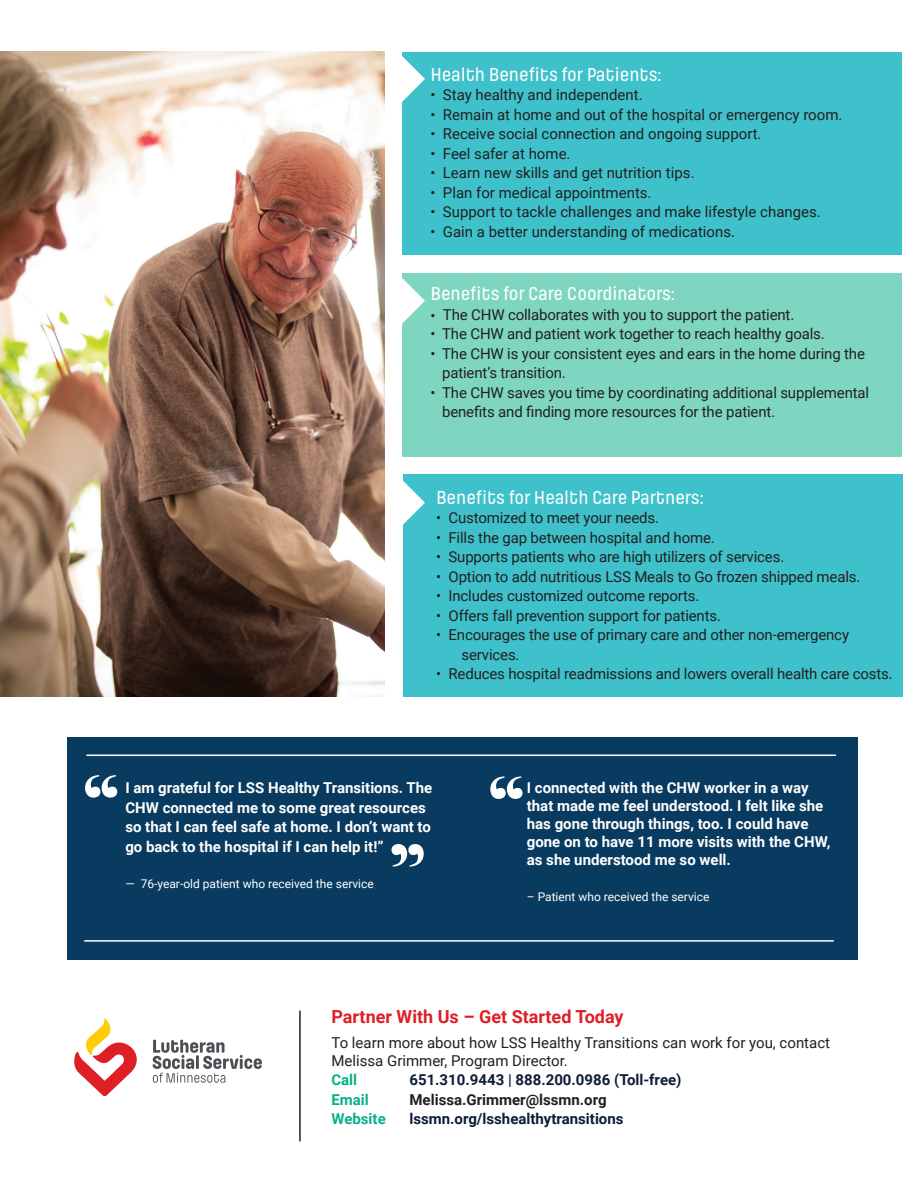
<style>
.page{position:relative;width:918px;height:1188px;background:#fff}
.page>*{position:absolute;margin:0;border:0;box-sizing:border-box;transform-origin:0 0}
.t1{font:500 118.5px "Big Caslon";color:#fff}
.t2{font:500 19.5px "Pilcrow Soft";letter-spacing:-.005em;color:#fff}
.t3{font:700 18px "Roboto";color:#de1f26}
.t4{font:15px/19.5px "Roboto";letter-spacing:-.01em;color:#231f20}
.t5{font:700 15px/18px "Roboto";color:#fff}
.t6{font:700 15px "Roboto";color:#0f1d3a}
.t7{font:700 15px "Roboto";color:#231f20}
.t8{font:700 15px "Roboto";color:#07b189}
.t9{font:12px "Roboto";color:#fff}
</style>
<div class="page">
<div style="left:402px;top:273px;width:499px;height:183px;background:#7ed6c1"></div>
<div style="left:403px;top:474px;width:499px;height:223px;background:#3ec1cb"></div>
<div style="left:402px;top:52px;width:499px;height:202px;background:#3ec1cb"></div>
<svg style="left:153px;top:1040px;width:109px;height:43px"></svg>
<svg style="left:74px;top:1018px;width:63px;height:78px"></svg>
<div style="left:67px;top:737px;width:791px;height:223px;background:#093a5f"></div>
<hr style="left:86px;top:755px;width:750px;height:1px;background:#fff">
<hr style="left:84px;top:940px;width:750px;height:2px;background:#fff">
<img style="left:0;top:52px;width:384px;height:645px">
<hr style="left:299px;top:1011px;width:2px;height:130px;background:#231f20">
<svg style="left:402px;top:56px;width:23px;height:46px"></svg>
<svg style="left:402px;top:278px;width:23px;height:46px"></svg>
<svg style="left:403px;top:480px;width:22px;height:45px"></svg>
<h2 class="t2" style="left:430px;top:65px;width:233px">Health Benefits for Patients:</h2>
<p class="t4" style="left:430px;top:85px;width:214px">• Stay healthy and independent.</p>
<p class="t4" style="left:430px;top:104px;width:414px">• Remain at home and out of the hospital or emergency room.</p>
<p class="t4" style="left:430px;top:124px;width:333px">• Receive social connection and ongoing support.</p>
<p class="t4" style="left:430px;top:143px;width:142px">• Feel safer at home.</p>
<p class="t4" style="left:430px;top:163px;width:266px">• Learn new skills and get nutrition tips.</p>
<p class="t4" style="left:430px;top:182px;width:223px">• Plan for medical appointments.</p>
<p class="t4" style="left:430px;top:202px;width:392px">• Support to tackle challenges and make lifestyle changes.</p>
<p class="t4" style="left:430px;top:221px;width:306px">• Gain a better understanding of medications.</p>
<h2 class="t2" style="left:430px;top:284px;width:246px">Benefits for Care Coordinators:</h2>
<p class="t4" style="left:430px;top:304px;width:365px">• The CHW collaborates with you to support the patient.</p>
<p class="t4" style="left:430px;top:324px;width:396px">• The CHW and patient work together to reach healthy goals.</p>
<p class="t4" style="left:442px;top:343px;width:424px;text-indent:-12px">• The CHW is your consistent eyes and ears in the home during the patient’s transition.</p>
<p class="t4" style="left:442px;top:382px;width:429px;text-indent:-12px">• The CHW saves you time by coordinating additional supplemental benefits and finding more resources for the patient.</p>
<h2 class="t2" style="left:436px;top:488px;width:269px">Benefits for Health Care Partners:</h2>
<p class="t4" style="left:436px;top:508px;width:225px">• Customized to meet your needs.</p>
<p class="t4" style="left:436px;top:527px;width:280px">• Fills the gap between hospital and home.</p>
<p class="t4" style="left:436px;top:547px;width:350px">• Supports patients who are high utilizers of services.</p>
<p class="t4" style="left:436px;top:566px;width:426px">• Option to add nutritious LSS Meals to Go frozen shipped meals.</p>
<p class="t4" style="left:436px;top:586px;width:265px">• Includes customized outcome reports.</p>
<p class="t4" style="left:436px;top:605px;width:287px">• Offers fall prevention support for patients.</p>
<p class="t4" style="left:462px;top:625px;width:389px;text-indent:-26px">• Encourages the use of primary care and other non-emergency services.</p>
<p class="t4" style="left:436px;top:664px;width:458px">• Reduces hospital readmissions and lowers overall health care costs.</p>
<h1 class="t1" style="left:87px;top:721px;width:33px">“</h1>
<h1 class="t1" style="left:492px;top:723px;width:33px">“</h1>
<p class="t5" style="left:125px;top:777px;width:308px;line-height:19.5px">I am grateful for LSS Healthy Transitions. The CHW connected me to some great resources so that I can feel safe at home. I don’t want to go back to the hospital if I can help it!”</p>
<p class="t9" style="left:125px;top:875px;width:250px">— 76-year-old patient who received the service</p>
<p class="t5" style="left:527px;top:778px;width:305px">I connected with the CHW worker in a way that made me feel understood. I felt like she has gone through things, too. I could have gone on to have 11 more visits with the CHW, as she understood me so well.</p>
<p class="t9" style="left:527px;top:888px;width:184px">– Patient who received the service</p>
<h1 class="t1" style="left:422px;top:920px;width:33px;rotate:-180deg">“</h1>
<p class="t3" style="left:331px;top:1004px;width:294px">Partner With Us – Get Started Today</p>
<p class="t4" style="left:331px;top:1033px;width:500px;line-height:18px">To learn more about how LSS Healthy Transitions can work for you, contact<br>Melissa Grimmer, Program Director.</p>
<p class="t8" style="left:331px;top:1069px;width:27px">Call</p>
<p class="t6" style="left:409px;top:1069px;width:274px">651.310.9443 | 888.200.0986 (Toll-free)</p>
<p class="t8" style="left:331px;top:1089px;width:39px">Email</p>
<p class="t7" style="left:409px;top:1089px;width:199px">Melissa.Grimmer@lssmn.org</p>
<p class="t8" style="left:331px;top:1108px;width:56px">Website</p>
<p class="t6" style="left:409px;top:1108px;width:216px">lssmn.org/lsshealthytransitions</p>
</div>
